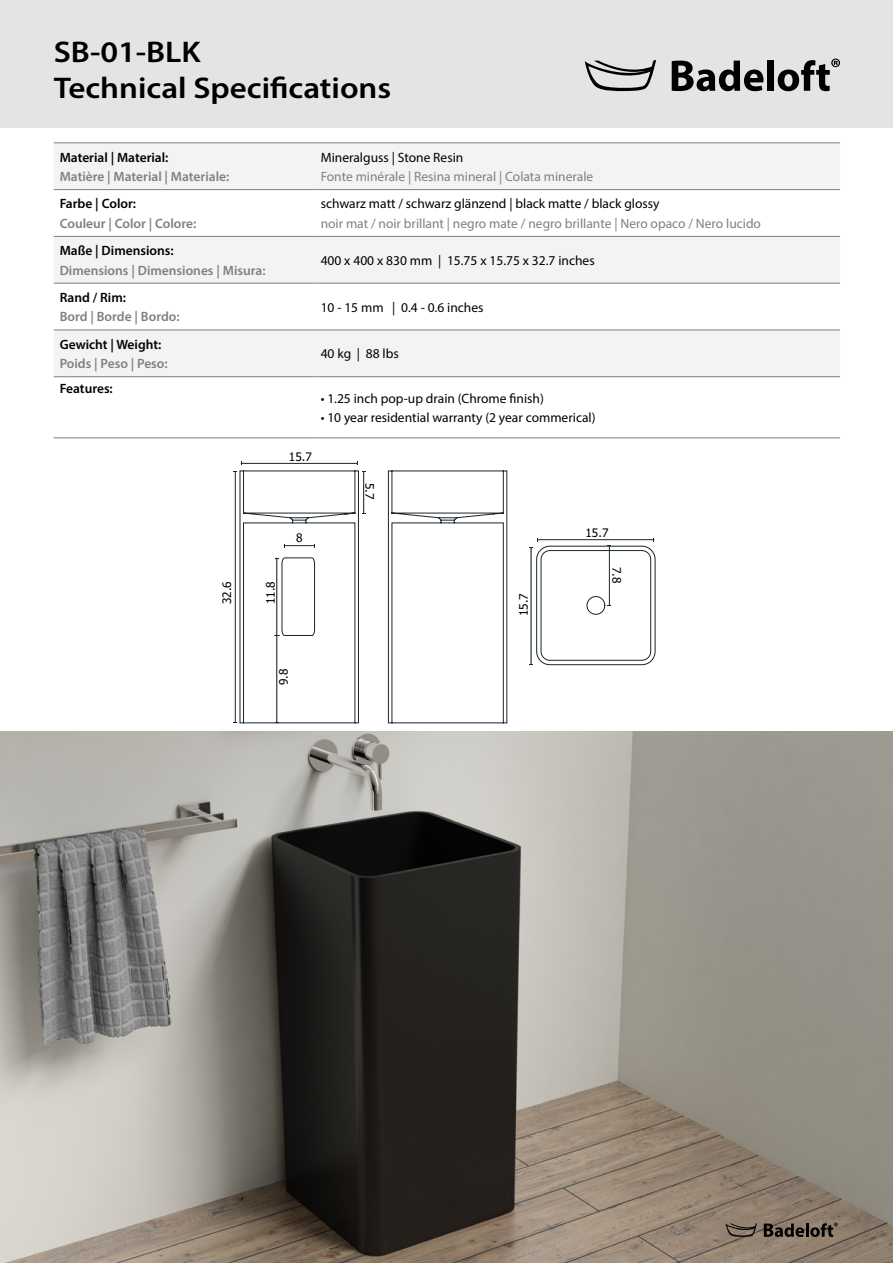
<style>
.page{position:relative;width:893px;height:1263px;background:#fff}
.page>*{position:absolute;margin:0;border:0;box-sizing:border-box;transform-origin:0 0}
.t1{font:600 30px "Myriad Pro";color:#000;scale:1.1 1}
.t2{font:13.5px "Myriad Pro";color:#000}
.t3{font:600 13.5px "Myriad Pro";color:#807f83}
.t4{font:13.5px "Myriad Pro";color:#807f83}
.t5{font:600 13.5px "Myriad Pro";color:#000}
.t6{font:11.85px "Tahoma";color:#000}
</style>
<div class="page">
<div style="left:0;top:0;width:893px;height:128px;background:#e4e4e6"></div>
<svg style="left:672px;top:61px;width:91px;height:30px"></svg>
<div style="left:767px;top:61px;width:7px;height:30px;background:#000"></div>
<svg style="left:778px;top:59px;width:62px;height:32px"></svg>
<svg style="left:585px;top:60px;width:71px;height:31px"></svg>
<img style="left:0;top:731px;width:893px;height:532px">
<svg style="left:529px;top:538px;width:127px;height:128px"></svg>
<svg style="left:387px;top:470px;width:121px;height:253px"></svg>
<svg style="left:233px;top:461px;width:133px;height:262px"></svg>
<div style="left:54px;top:143px;width:786px;height:46px;background:#f2f3f3"></div>
<svg style="left:54px;top:237px;width:786px;height:139px;fill:#f2f3f3"></svg>
<svg style="left:54px;top:377px;width:786px;height:1px"></svg>
<hr style="left:54px;top:142px;width:261px;height:1px;background:#807f83">
<hr style="left:315px;top:142px;width:525px;height:1px;background:#807f83">
<hr style="left:54px;top:189px;width:261px;height:1px;background:#807f83">
<hr style="left:315px;top:189px;width:525px;height:1px;background:#807f83">
<hr style="left:54px;top:236px;width:261px;height:1px;background:#807f83">
<hr style="left:315px;top:236px;width:525px;height:1px;background:#807f83">
<hr style="left:54px;top:283px;width:261px;height:1px;background:#807f83">
<hr style="left:315px;top:283px;width:525px;height:1px;background:#807f83">
<hr style="left:54px;top:330px;width:261px;height:1px;background:#807f83">
<hr style="left:315px;top:330px;width:525px;height:1px;background:#807f83">
<hr style="left:54px;top:376px;width:261px;height:1px;background:#807f83">
<hr style="left:315px;top:376px;width:525px;height:1px;background:#807f83">
<hr style="left:54px;top:437px;width:261px;height:1px;background:#807f83">
<hr style="left:315px;top:437px;width:525px;height:1px;background:#807f83">
<svg style="left:764px;top:1223px;width:40px;height:14px"></svg>
<hr style="left:806px;top:1223px;width:3px;height:14px;background:#000">
<svg style="left:810px;top:1222px;width:28px;height:15px"></svg>
<svg style="left:726px;top:1223px;width:31px;height:14px"></svg>
<p class="t1" style="left:54px;top:32px;width:135px">SB-01-BLK</p>
<p class="t1" style="left:54px;top:68px;width:308px">Technical Specifications</p>
<p class="t5" style="left:60px;top:148px;width:110px">Material | Material:</p>
<p class="t3" style="left:60px;top:168px;width:171px">Matière | Material | Materiale:</p>
<p class="t5" style="left:60px;top:195px;width:78px">Farbe | Color:</p>
<p class="t3" style="left:60px;top:215px;width:138px">Couleur | Color | Colore:</p>
<p class="t5" style="left:60px;top:242px;width:116px">Maße | Dimensions:</p>
<p class="t3" style="left:60px;top:261px;width:207px">Dimensions | Dimensiones | Misura:</p>
<p class="t5" style="left:60px;top:289px;width:68px">Rand / Rim:</p>
<p class="t3" style="left:60px;top:308px;width:121px">Bord | Borde | Bordo:</p>
<p class="t5" style="left:60px;top:335px;width:103px">Gewicht | Weight:</p>
<p class="t3" style="left:60px;top:355px;width:110px">Poids | Peso | Peso:</p>
<p class="t5" style="left:60px;top:380px;width:55px">Features:</p>
<p class="t6" style="left:219px;top:604px;width:24px;rotate:-90deg">32.6</p>
<p class="t6" style="left:262px;top:604px;width:24px;rotate:-90deg">11.8</p>
<p class="t2" style="left:321px;top:149px;width:144px">Mineralguss | Stone Resin</p>
<p class="t4" style="left:321px;top:168px;width:274px">Fonte minérale | Resina mineral | Colata minerale</p>
<p class="t2" style="left:321px;top:195px;width:340px">schwarz matt / schwarz glänzend | black matte / black glossy</p>
<p class="t4" style="left:321px;top:215px;width:442px">noir mat / noir brillant | negro mate / negro brillante | Nero opaco / Nero lucido</p>
<p class="t2" style="left:321px;top:252px;width:276px">400 x 400 x 830 mm | 15.75 x 15.75 x 32.7 inches</p>
<p class="t2" style="left:321px;top:299px;width:164px">10 - 15 mm | 0.4 - 0.6 inches</p>
<p class="t2" style="left:321px;top:345px;width:80px">40 kg | 88 lbs</p>
<p class="t2" style="left:321px;top:390px;width:225px">• 1.25 inch pop-up drain (Chrome finish)</p>
<p class="t2" style="left:321px;top:409px;width:276px">• 10 year residential warranty (2 year commerical)</p>
<p class="t6" style="left:289px;top:449px;width:24px">15.7</p>
<p class="t6" style="left:378px;top:483px;width:18px;rotate:90deg">5.7</p>
<p class="t6" style="left:296px;top:529px;width:8px">8</p>
<p class="t6" style="left:516px;top:616px;width:24px;rotate:-90deg">15.7</p>
<p class="t6" style="left:585px;top:525px;width:24px">15.7</p>
<p class="t6" style="left:625px;top:566px;width:18px;rotate:90deg">7.8</p>
<p class="t6" style="left:275px;top:685px;width:18px;rotate:-90deg">9.8</p>
</div>
